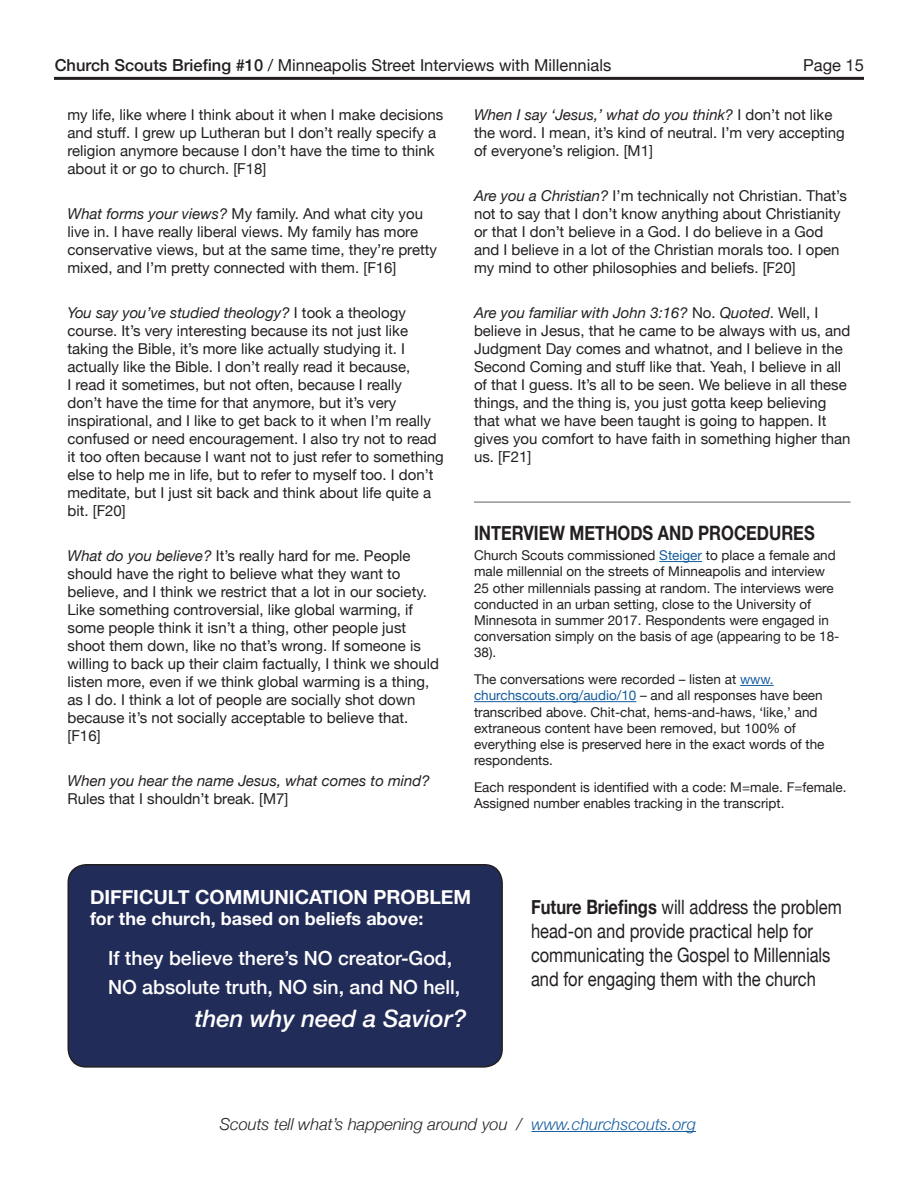
<style>
.page{position:relative;width:918px;height:1188px;background:#fff}
.page>*{position:absolute;margin:0;border:0;box-sizing:border-box;transform-origin:0 0}
.t1{font:italic 500 24px "Helvetica Neue";color:#fff}
.Transcript_head{font:19.8px/24px "Helvetica Neue";color:#231f20;scale:.83 1}
.Transcript_text{font:700 19.8px "Helvetica Neue";color:#231f20;scale:.83 1}
.t2{font:500 19.5px/28.8px "Helvetica Neue";color:#fff}
.t3{font:700 19.5px "Helvetica Neue";color:#fff}
.t4{font:700 18px "Helvetica Neue";color:#fff}
.t5{font:16.5px "Helvetica Neue";color:#231f20}
.t6{font:italic 300 16.5px "Helvetica Neue";color:#231f20}
.Transcript_text-2{font:15px/18px "Helvetica Neue";color:#231f20}
.Transcript_text-3{font:italic 15px/18px "Helvetica Neue";color:#231f20}
.Transcript_text-4{font:13.5px/16.2px "Helvetica Neue";color:#231f20}
.s1{font-weight:500}
.s2{font-style:italic}
.s3{font-style:normal}
.s4{color:#175d9e}
.s5{font-weight:700}
</style>
<div class="page">
<div style="left:68px;top:865px;width:434px;height:202px;background:#222c59;border-radius:18px"></div>
<div style="left:68px;top:864px;width:435px;height:204px;border:2px solid #231f20;border-radius:18px"></div>
<hr style="left:54px;top:77px;width:810px;height:3px;background:#231f20">
<hr style="left:532px;top:1131px;width:164px;height:1px;background:#175d9e">
<hr style="left:659px;top:561px;width:43px;height:1px;background:#175d9e">
<hr style="left:740px;top:685px;width:34px;height:1px;background:#175d9e">
<hr style="left:474px;top:701px;width:162px;height:1px;background:#175d9e">
<hr style="left:474px;top:501px;width:376px;height:2px;background:#939598">
<p class="t5" style="left:55px;top:53px;width:558px"><span class="s1">Church Scouts Briefing #10</span> / Minneapolis Street Interviews with Millennials</p>
<p class="t5" style="left:803px;top:53px;width:62px">Page 15</p>
<p class="Transcript_text-2" style="left:68px;top:107px;width:377px">my life, like where I think about it when I make decisions and stuff. I grew up Lutheran but I don’t really specify a religion anymore because I don’t have the time to think about it or go to church. [F18]</p>
<p class="Transcript_text-2" style="left:68px;top:206px;width:371px"><span class="s2">What forms your views?</span> My family. And what city you live in. I have really liberal views. My family has more conservative views, but at the same time, they’re pretty mixed, and I’m pretty connected with them. [F16]</p>
<p class="Transcript_text-2" style="left:68px;top:305px;width:378px"><span class="s2">You say you’ve studied theology?</span> I took a theology course. It’s very interesting because its not just like taking the Bible, it’s more like actually studying it. I actually like the Bible. I don’t really read it because,<br>I read it sometimes, but not often, because I really<br>don’t have the time for that anymore, but it’s very inspirational, and I like to get back to it when I’m really confused or need encouragement. I also try not to read it too often because I want not to just refer to something else to help me in life, but to refer to myself too. I don’t meditate, but I just sit back and think about life quite a bit. [F20]</p>
<p class="Transcript_text-2" style="left:68px;top:548px;width:373px"><span class="s2">What do you believe?</span> It’s really hard for me. People should have the right to believe what they want to believe, and I think we restrict that a lot in our society.<br>Like something controversial, like global warming, if some people think it isn’t a thing, other people just shoot them down, like no that’s wrong. If someone is willing to back up their claim factually, I think we should listen more, even if we think global warming is a thing, as I do. I think a lot of people are socially shot down because it’s not socially acceptable to believe that. [F16]</p>
<p class="Transcript_text-3" style="left:68px;top:773px;width:364px">When you hear the name Jesus, what comes to mind?<br><span class="s3">Rules that I shouldn’t break. [M7]</span></p>
<p class="Transcript_text-2" style="left:474px;top:107px;width:372px"><span class="s2">When I say ‘Jesus,’ what do you think?</span> I don’t not like the word. I mean, it’s kind of neutral. I’m very accepting of everyone’s religion. [M1]</p>
<p class="Transcript_text-2" style="left:474px;top:188px;width:374px"><span class="s2">Are you a Christian?</span> I’m technically not Christian. That’s not to say that I don’t know anything about Christianity or that I don’t believe in a God. I do believe in a God and I believe in a lot of the Christian morals too. I open my mind to other philosophies and beliefs. [F20]</p>
<p class="Transcript_text-2" style="left:474px;top:305px;width:378px"><span class="s2">Are you familiar with John 3:16?</span> No. <span class="s2">Quoted</span>. Well, I believe in Jesus, that he came to be always with us, and Judgment Day comes and whatnot, and I believe in the Second Coming and stuff like that. Yeah, I believe in all of that I guess. It’s all to be seen. We believe in all these things, and the thing is, you just gotta keep believing that what we have been taught is going to happen. It gives you comfort to have faith in something higher than us. [F21]</p>
<p class="Transcript_text" style="left:474px;top:517px;width:412px">INTERVIEW METHODS AND PROCEDURES</p>
<p class="Transcript_text-4" style="left:474px;top:548px;width:367px">Church Scouts commissioned <span class="s4">Steiger</span> to place a female and male millennial on the streets of Minneapolis and interview 25 other millennials passing at random. The interviews were conducted in an urban setting, close to the University of Minnesota in summer 2017. Respondents were engaged in conversation simply on the basis of age (appearing to be 18- 38).</p>
<p class="Transcript_text-4" style="left:474px;top:672px;width:352px">The conversations were recorded – listen at <span class="s4">www. churchscouts.org/audio/10</span> – and all responses have been transcribed above. Chit-chat, hems-and-haws, ‘like,’ and extraneous content have been removed, but 100% of everything else is preserved here in the exact words of the respondents.</p>
<p class="Transcript_text-4" style="left:474px;top:780px;width:374px">Each respondent is identified with a code: M=male. F=female.<br>Assigned number enables tracking in the transcript.</p>
<p class="t3" style="left:90px;top:882px;width:383px">DIFFICULT COMMUNICATION PROBLEM</p>
<p class="t4" style="left:90px;top:905px;width:335px">for the church, based on beliefs above:</p>
<p class="t2" style="left:108px;top:942px;width:354px">If they believe there’s NO creator-God,<br>NO absolute truth, NO sin, and NO hell,</p>
<p class="t1" style="left:195px;top:998px;width:273px">then why need a Savior?</p>
<p class="Transcript_head" style="left:531px;top:896px;width:376px"><span class="s5">Future Briefings</span> will address the problem head-on and provide practical help for communicating the Gospel to Millennials and for engaging them with the church</p>
<p class="t6" style="left:220px;top:1111px;width:478px">Scouts tell what’s happening around you / <span class="s4">www.churchscouts.org</span></p>
</div>
